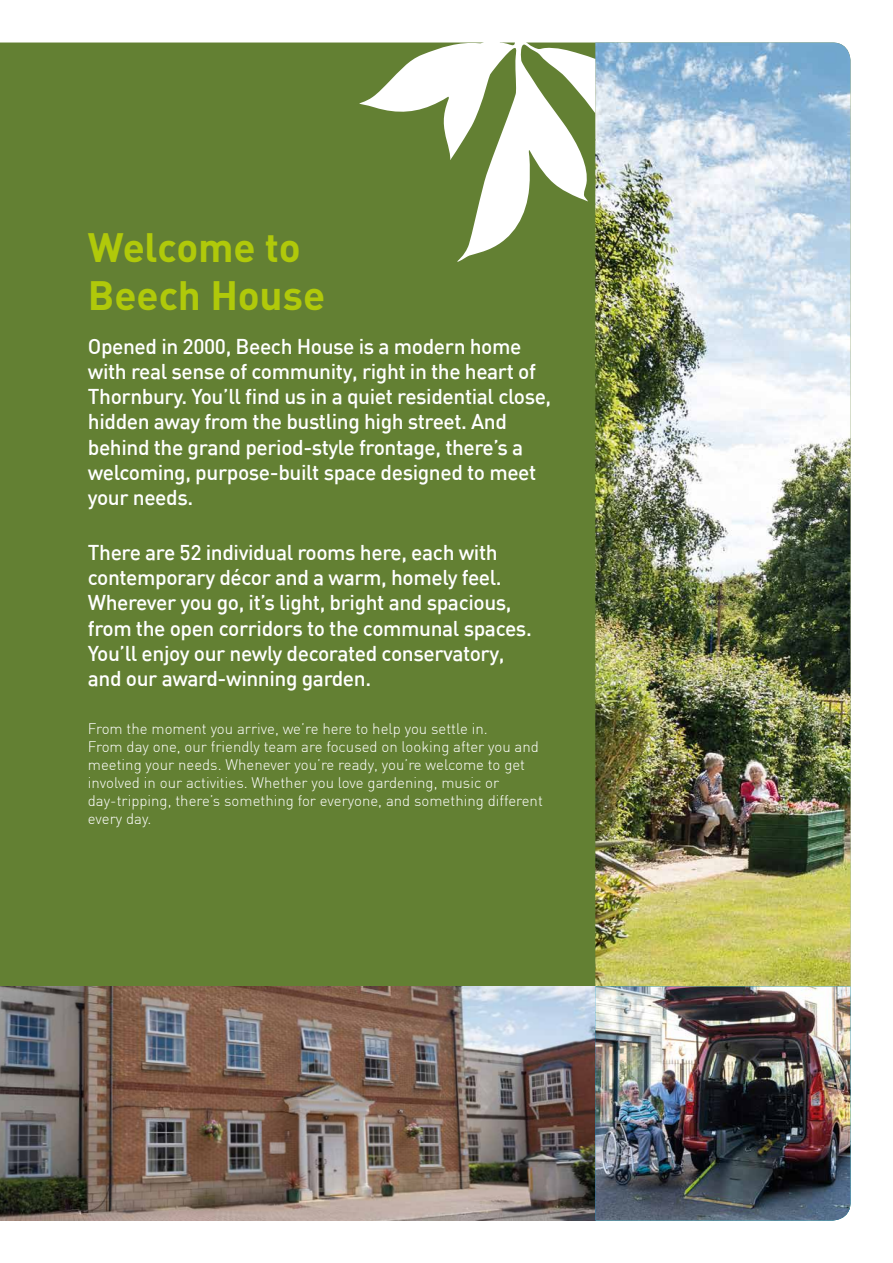
<style>
.page{position:relative;width:893px;height:1263px;background:#fff}
.page>*{position:absolute;margin:0;border:0;box-sizing:border-box;transform-origin:0 0}
.t1{font:700 40.5px/48.6px "DIN";letter-spacing:-.005em;color:#b0c90a}
.t2{font:500 21px/25.2px "DIN";letter-spacing:-.02em;color:#fff}
.t3{font:300 15px/18px "DIN";color:#fff}
</style>
<div class="page">
<div style="left:0;top:43px;width:595px;height:943px;background:#638033"></div>
<img style="left:595px;top:43px;width:255px;height:943px">
<img style="left:0;top:986px;width:595px;height:234px">
<img style="left:595px;top:986px;width:255px;height:234px">
<svg style="left:358px;top:42px;width:237px;height:220px;fill:#638033"></svg>
<h1 class="t1" style="left:88px;top:227px;width:239px">Welcome to<br>Beech House</h1>
<p class="t2" style="left:88px;top:335px;width:465px">Opened in 2000, Beech House is a modern home with real sense of community, right in the heart of Thornbury. You’ll find us in a quiet residential close, hidden away from the bustling high street. And behind the grand period-style frontage, there’s a welcoming, purpose-built space designed to meet your needs.</p>
<p class="t2" style="left:88px;top:542px;width:445px">There are 52 individual rooms here, each with contemporary décor and a warm, homely feel.<br>Wherever you go, it’s light, bright and spacious, from the open corridors to the communal spaces.<br>You’ll enjoy our newly decorated conservatory, and our award-winning garden.</p>
<p class="t3" style="left:88px;top:721px;width:456px">From the moment you arrive, we’re here to help you settle in.<br>From day one, our friendly team are focused on looking after you and meeting your needs. Whenever you’re ready, you’re welcome to get involved in our activities. Whether you love gardening, music or day-tripping, there’s something for everyone, and something different every day.</p>
</div>
